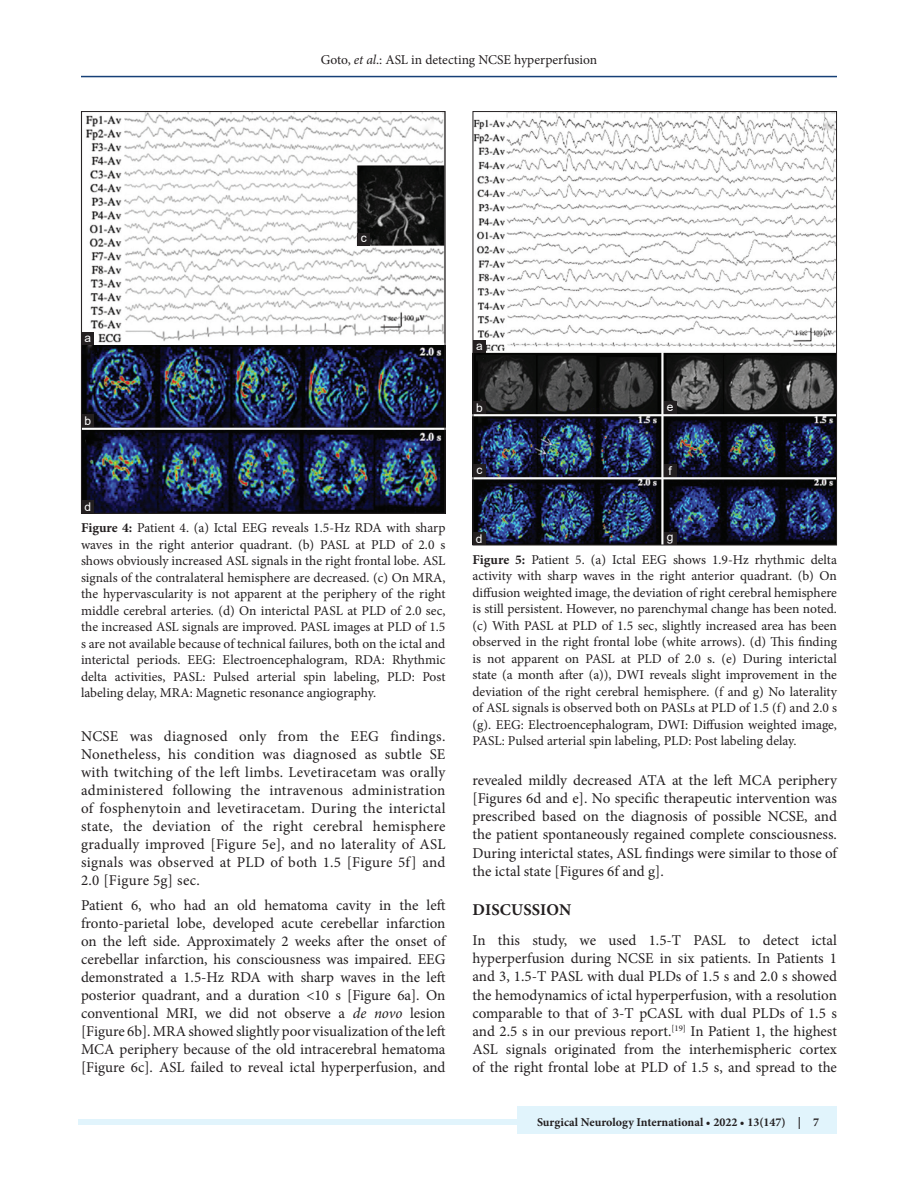
<style>
.page{position:relative;width:918px;height:1188px;background:#fff}
.page>*{position:absolute;margin:0;border:0;box-sizing:border-box;transform-origin:0 0}
.t1{font:700 16.5px "Minion Pro";letter-spacing:.01em;color:#231f20}
.TX{font:15px/18px "Minion Pro";color:#231f20;text-align:justify}
.FGC{font:13.5px/16.5px "Minion Pro";color:#231f20;text-align:justify}
.t2{font:700 12px "Minion Pro";color:#231f20}
.LABEL{font:12px "Arial";color:#fff}
.s1{font-style:italic}
.s2{font-weight:700}
</style>
<div class="page">
<hr style="left:81px;top:76px;width:756px;height:1px;background:#164077">
<div style="left:78px;top:1119px;width:756px;height:6px;background:#e1f4fc"></div>
<div style="left:518px;top:1106px;width:319px;height:28px;background:#e1f4fc"></div>
<img style="left:83px;top:113px;width:360px;height:399px">
<div style="left:81px;top:111px;width:364px;height:403px;border:1px solid #231f20"></div>
<div style="left:81px;top:501px;width:13px;height:12px;background:#231f20"></div>
<div style="left:357px;top:233px;width:13px;height:12px;background:#231f20"></div>
<div style="left:81px;top:415px;width:13px;height:12px;background:#231f20"></div>
<div style="left:81px;top:332px;width:13px;height:13px;background:#231f20"></div>
<img style="left:475px;top:113px;width:360px;height:430px">
<div style="left:473px;top:532px;width:13px;height:13px;background:#231f20"></div>
<div style="left:473px;top:465px;width:13px;height:12px;background:#231f20"></div>
<div style="left:664px;top:532px;width:13px;height:13px;background:#231f20"></div>
<div style="left:473px;top:402px;width:13px;height:12px;background:#231f20"></div>
<div style="left:664px;top:465px;width:13px;height:12px;background:#231f20"></div>
<div style="left:473px;top:340px;width:13px;height:13px;background:#231f20"></div>
<div style="left:664px;top:402px;width:12px;height:12px;background:#231f20"></div>
<p class="FGC" style="left:321px;top:51px;width:278px">Goto, <span class="s1">et al</span>.: ASL in detecting NCSE hyperperfusion</p>
<p class="LABEL" style="left:361px;top:230px;width:7px">c</p>
<p class="LABEL" style="left:85px;top:329px;width:8px">a</p>
<p class="LABEL" style="left:84px;top:413px;width:8px">b</p>
<p class="LABEL" style="left:84px;top:499px;width:8px">d</p>
<p class="FGC" style="left:81px;top:520px;width:366px"><span class="s2">Figure 4:</span> Patient 4. (a) Ictal EEG reveals 1.5-Hz RDA with sharp waves in the right anterior quadrant. (b) PASL at PLD of 2.0 s shows obviously increased ASL signals in the right frontal lobe. ASL signals of the contralateral hemisphere are decreased. (c) On MRA, the hypervascularity is not apparent at the periphery of the right middle cerebral arteries. (d) On interictal PASL at PLD of 2.0 sec, the increased ASL signals are improved. PASL images at PLD of 1.5 s are not available because of technical failures, both on the ictal and interictal periods. EEG: Electroencephalogram, RDA: Rhythmic delta activities, PASL: Pulsed arterial spin labeling, PLD: Post labeling delay, MRA: Magnetic resonance angiography.</p>
<p class="TX" style="left:81px;top:727px;width:366px">NCSE was diagnosed only from the EEG findings.<br>Nonetheless, his condition was diagnosed as subtle SE with twitching of the left limbs. Levetiracetam was orally administered following the intravenous administration of fosphenytoin and levetiracetam. During the interictal state, the deviation of the right cerebral hemisphere gradually improved [Figure 5e], and no laterality of ASL signals was observed at PLD of both 1.5 [Figure 5f] and 2.0 [Figure 5g] sec.</p>
<p class="TX" style="left:81px;top:897px;width:366px">Patient 6, who had an old hematoma cavity in the left fronto-parietal lobe, developed acute cerebellar infarction on the left side. Approximately 2 weeks after the onset of cerebellar infarction, his consciousness was impaired. EEG demonstrated a 1.5-Hz RDA with sharp waves in the left posterior quadrant, and a duration &lt;10 s [Figure 6a]. On conventional MRI, we did not observe a <span class="s1">de novo</span> lesion [Figure 6b]. MRA showed slightly poor visualization of the left MCA periphery because of the old intracerebral hematoma [Figure 6c]. ASL failed to reveal ictal hyperperfusion, and</p>
<p class="LABEL" style="left:476px;top:337px;width:8px">a</p>
<p class="LABEL" style="left:476px;top:400px;width:8px">b</p>
<p class="LABEL" style="left:667px;top:399px;width:8px">e</p>
<p class="LABEL" style="left:476px;top:462px;width:7px">c</p>
<p class="LABEL" style="left:668px;top:463px;width:5px">f</p>
<p class="LABEL" style="left:476px;top:531px;width:8px">d</p>
<p class="LABEL" style="left:667px;top:528px;width:8px">g</p>
<p class="FGC" style="left:472px;top:551px;width:366px"><span class="s2">Figure 5:</span> Patient 5. (a) Ictal EEG shows 1.9-Hz rhythmic delta activity with sharp waves in the right anterior quadrant. (b) On diffusion weighted image, the deviation of right cerebral hemisphere is still persistent. However, no parenchymal change has been noted. (c) With PASL at PLD of 1.5 sec, slightly increased area has been observed in the right frontal lobe (white arrows). (d) This finding is not apparent on PASL at PLD of 2.0 s. (e) During interictal state (a month after (a)), DWI reveals slight improvement in the deviation of the right cerebral hemisphere. (f and g) No laterality of ASL signals is observed both on PASLs at PLD of 1.5 (f) and 2.0 s (g). EEG: Electroencephalogram, DWI: Diffusion weighted image, PASL: Pulsed arterial spin labeling, PLD: Post labeling delay.</p>
<p class="TX" style="left:472px;top:771px;width:366px">revealed mildly decreased ATA at the left MCA periphery [Figures 6d and e]. No specific therapeutic intervention was prescribed based on the diagnosis of possible NCSE, and the patient spontaneously regained complete consciousness.<br>During interictal states, ASL findings were similar to those of the ictal state [Figures 6f and g].</p>
<h1 class="t1" style="left:473px;top:898px;width:100px">DISCUSSION</h1>
<p class="TX" style="left:472px;top:931px;width:366px">In this study, we used 1.5-T PASL to detect ictal hyperperfusion during NCSE in six patients. In Patients 1 and 3, 1.5-T PASL with dual PLDs of 1.5 s and 2.0 s showed the hemodynamics of ictal hyperperfusion, with a resolution comparable to that of 3-T pCASL with dual PLDs of 1.5 s and 2.5 s in our previous report.<sup>[19]</sup> In Patient 1, the highest ASL signals originated from the interhemispheric cortex of the right frontal lobe at PLD of 1.5 s, and spread to the</p>
<p class="t2" style="left:537px;top:1113px;width:284px">Surgical Neurology International • 2022 • 13(147) | 7</p>
</div>
